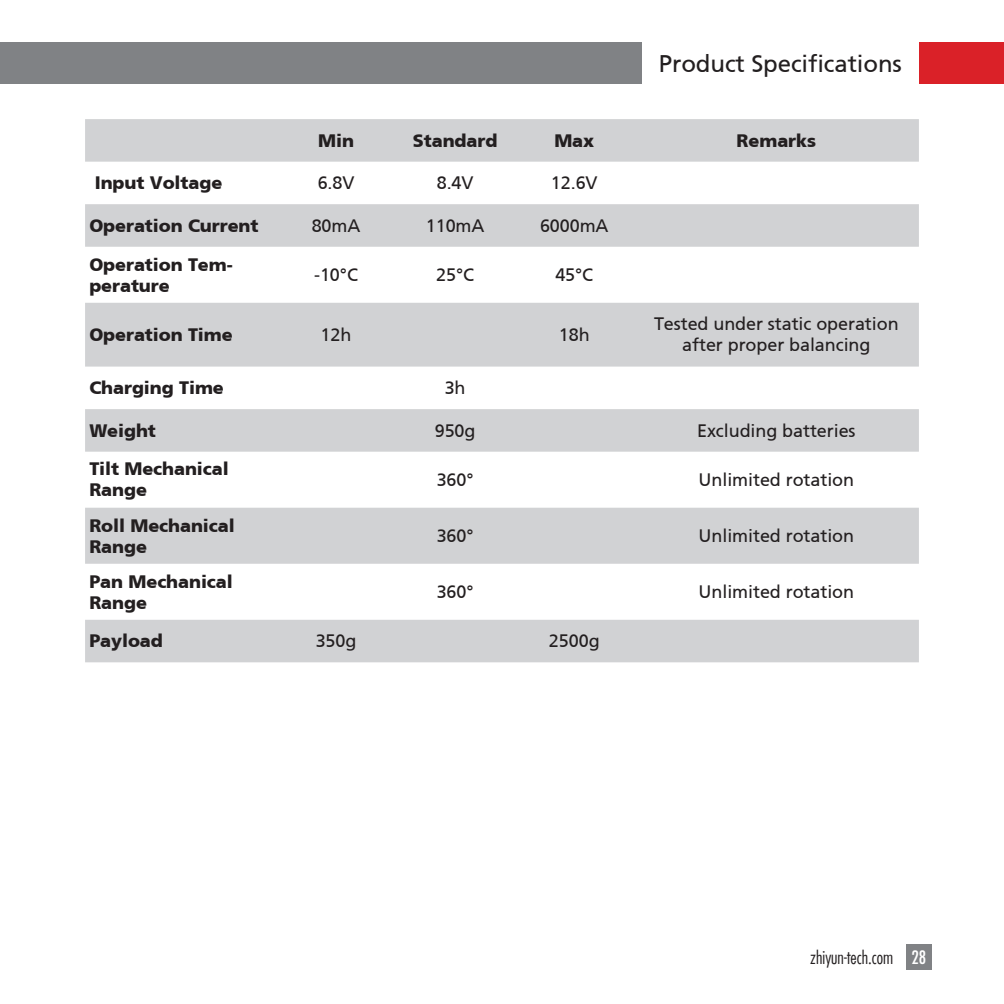
<style>
.page{position:relative;width:1004px;height:1004px;background:#fff}
.page>*{position:absolute;margin:0;border:0;box-sizing:border-box;transform-origin:0 0}
.页码标题{font:24px "Frutiger CE";letter-spacing:-.005em;color:#231f20}
.正文无段前段后{font:18px/21px "Frutiger CE";letter-spacing:-.005em;color:#231f20;text-align:center}
.正文无段前段后副本{font:900 18px/21px "Frutiger CE";letter-spacing:-.005em;color:#231f20}
.t1{font:300 condensed 18px "Futura LT";color:#231f20}
.s1{font-weight:400;color:#fff}
</style>
<div class="page">
<div style="left:0;top:43px;width:918px;height:41px;background:#808285"></div>
<div style="left:918px;top:43px;width:85px;height:41px;background:#da2128"></div>
<div style="left:906px;top:944px;width:25px;height:25px;background:#808285"></div>
<svg style="left:85px;top:119px;width:833px;height:543px;fill:#d1d2d4"></svg>
<div style="left:642px;top:38px;width:276px;height:51px;background:#fff"></div>
<p class="页码标题" style="left:659px;top:49px;width:244px">Product Specifications</p>
<p class="正文无段前段后副本" style="left:318px;top:130px;width:37px">Min</p>
<p class="正文无段前段后副本" style="left:413px;top:130px;width:86px">Standard</p>
<p class="正文无段前段后副本" style="left:554px;top:130px;width:41px">Max</p>
<p class="正文无段前段后副本" style="left:736px;top:130px;width:81px">Remarks</p>
<p class="正文无段前段后副本" style="left:95px;top:172px;width:129px">Input Voltage</p>
<p class="正文无段前段后" style="left:318px;top:172px;width:38px">6.8V</p>
<p class="正文无段前段后" style="left:437px;top:172px;width:38px">8.4V</p>
<p class="正文无段前段后" style="left:551px;top:172px;width:48px">12.6V</p>
<p class="正文无段前段后副本" style="left:89px;top:215px;width:171px">Operation Current</p>
<p class="正文无段前段后" style="left:312px;top:215px;width:50px">80mA</p>
<p class="正文无段前段后" style="left:426px;top:215px;width:60px">110mA</p>
<p class="正文无段前段后" style="left:540px;top:215px;width:70px">6000mA</p>
<p class="正文无段前段后副本" style="left:89px;top:254px;width:145px">Operation Tem&shy;perature</p>
<p class="正文无段前段后" style="left:314px;top:264px;width:45px">-10°C</p>
<p class="正文无段前段后" style="left:436px;top:264px;width:39px">25°C</p>
<p class="正文无段前段后" style="left:555px;top:264px;width:39px">45°C</p>
<p class="正文无段前段后副本" style="left:89px;top:324px;width:145px">Operation Time</p>
<p class="正文无段前段后" style="left:320px;top:324px;width:32px">12h</p>
<p class="正文无段前段后" style="left:559px;top:324px;width:32px">18h</p>
<p class="正文无段前段后" style="left:654px;top:313px;width:246px">Tested under static operation after proper balancing</p>
<p class="正文无段前段后副本" style="left:89px;top:377px;width:136px">Charging Time</p>
<p class="正文无段前段后" style="left:445px;top:377px;width:22px">3h</p>
<p class="正文无段前段后副本" style="left:89px;top:420px;width:68px">Weight</p>
<p class="正文无段前段后" style="left:435px;top:420px;width:42px">950g</p>
<p class="正文无段前段后" style="left:697px;top:420px;width:160px">Excluding batteries</p>
<p class="正文无段前段后副本" style="left:89px;top:458px;width:141px">Tilt Mechanical<br>Range</p>
<p class="正文无段前段后" style="left:436px;top:469px;width:38px">360°</p>
<p class="正文无段前段后" style="left:698px;top:469px;width:157px">Unlimited rotation</p>
<p class="正文无段前段后副本" style="left:89px;top:514px;width:147px">Roll Mechanical<br>Range</p>
<p class="正文无段前段后" style="left:436px;top:525px;width:38px">360°</p>
<p class="正文无段前段后" style="left:698px;top:525px;width:157px">Unlimited rotation</p>
<p class="正文无段前段后副本" style="left:89px;top:571px;width:145px">Pan Mechanical<br>Range</p>
<p class="正文无段前段后" style="left:436px;top:581px;width:38px">360°</p>
<p class="正文无段前段后" style="left:698px;top:581px;width:157px">Unlimited rotation</p>
<p class="正文无段前段后副本" style="left:89px;top:630px;width:75px">Payload</p>
<p class="正文无段前段后" style="left:316px;top:630px;width:42px">350g</p>
<p class="正文无段前段后" style="left:549px;top:630px;width:52px">2500g</p>
<p class="t1" style="left:810px;top:946px;width:118px">zhiyun-tech.com <span class="s1">28</span></p>
</div>
